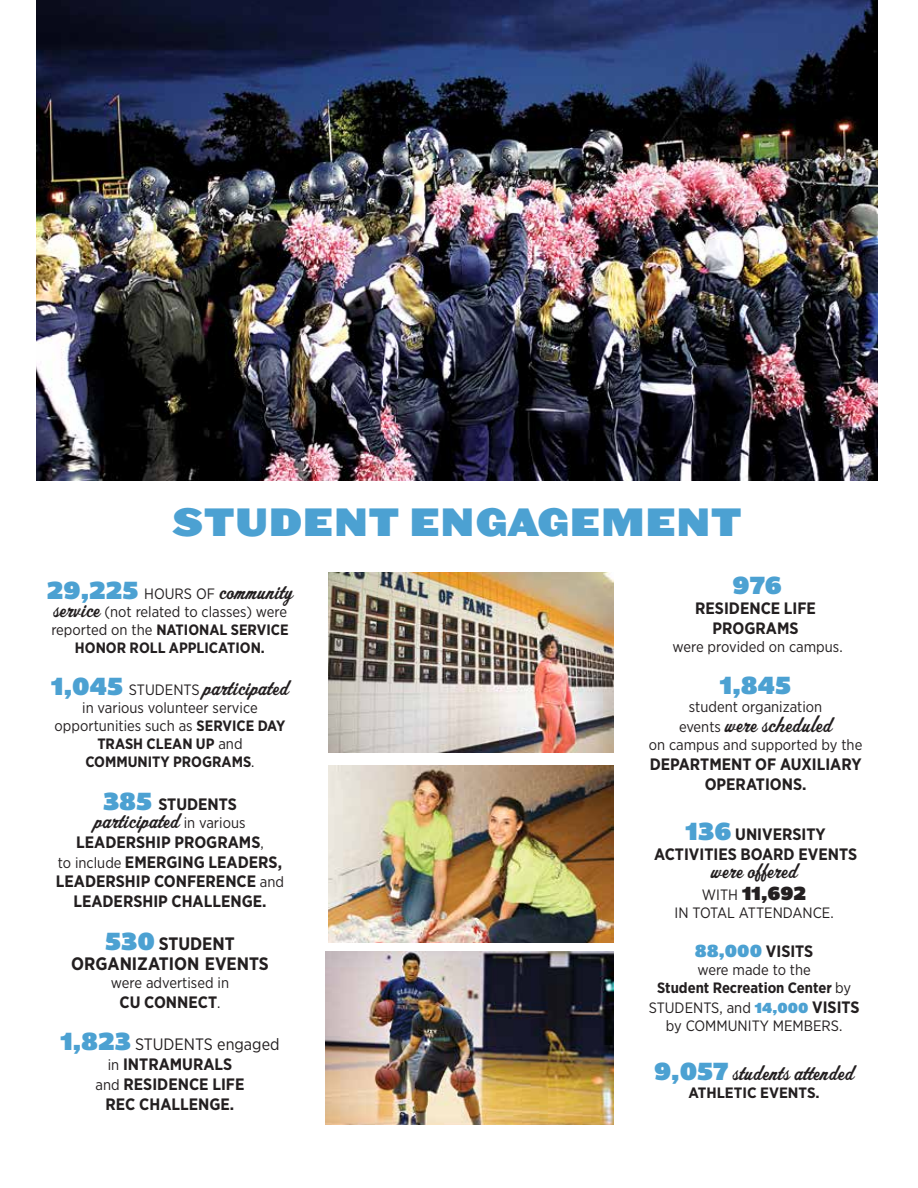
<style>
.page{position:relative;width:918px;height:1188px;background:#fff}
.page>*{position:absolute;margin:0;border:0;box-sizing:border-box;transform-origin:0 0}
.t1{font:900 37.5px "Leviathan";letter-spacing:.02em;color:#4ca1d2}
.t2{font:25.5px "Bemio";color:#4ca1d2}
.t3{font:22.5px "Spoleto";color:#231f20}
.t4{font:19.5px "Bemio";color:#231f20}
.t5{font:700 18px/20.2px "Gotham Narrow";color:#231f20}
.t6{font:18px "Bemio";color:#4ca1d2}
.t7{font:700 16.5px/19.8px "Gotham Narrow";color:#231f20}
.t8{font:16.5px "Gotham Narrow";color:#231f20}
.t9{font:15px/18px "Gotham Narrow";color:#231f20}
.t10{font:700 15px/18px "Gotham Narrow";color:#231f20;text-align:center}
.t11{font:700 15px "Gotham Narrow";color:#231f20;scale:1.04 1}
.s1{font-family:"Gotham Narrow";font-size:15px;color:#231f20}
.s2{font-family:"Gotham Narrow";font-size:15px}
.s3{font-family:"Spoleto";font-size:22.5px}
.s4{font-weight:700}
.s5{font-weight:400}
.s6{font-family:"Bemio";font-weight:400;font-size:25.5px;color:#4ca1d2}
.s7{font-family:"Gotham Narrow";font-weight:700;font-size:16.5px;color:#231f20}
.s8{font-weight:400;font-size:15px}
.s9{font-weight:700;font-size:16.5px}
.s10{font-family:"Gotham Narrow";font-size:16.5px;color:#231f20}
.s11{font-family:"Bemio";color:#4ca1d2}
.s12{font-family:"Bemio";font-size:25.5px;color:#4ca1d2}
</style>
<div class="page">
<img style="left:37px;top:0;width:840px;height:481px">
<img style="left:325px;top:952px;width:288px;height:173px">
<img style="left:328px;top:765px;width:285px;height:178px">
<img style="left:328px;top:573px;width:285px;height:180px">
<h1 class="t1" style="left:172px;top:491px;width:571px">STUDENT ENGAGEMENT</h1>
<h2 class="t2" style="left:733px;top:565px;width:51px">976</h2>
<p class="t7" style="left:695px;top:598px;width:11px">RESIDEN</p>
<h2 class="t2" style="left:47px;top:570px;width:118px">29,225 <span class="s1">hours</span></h2>
<h3 class="t3" style="left:196px;top:578px;width:99px"><span class="s2">o f</span> community</h3>
<p class="t9" style="left:51px;top:602px;width:237px"><span class="s3">service</span> (not related to classes) were reported on the <span class="s4">NATION</span></p>
<p class="t7" style="left:713px;top:598px;width:89px;text-align:right">CE LIFE<br>PROGRAMS</p>
<p class="t9" style="left:672px;top:637px;width:172px">were provided on campus.</p>
<h2 class="t2" style="left:720px;top:665px;width:73px">1,845</h2>
<p class="t9" style="left:689px;top:698px;width:135px">student organization</p>
<h3 class="t3" style="left:679px;top:711px;width:155px"><span class="s2">events</span> were scheduled</h3>
<p class="t9" style="left:649px;top:736px;width:215px">on campus and supported by the</p>
<p class="t7" style="left:650px;top:754px;width:83px">DEPARTMENT</p>
<p class="t10" style="left:209px;top:620px;width:38px">AL SERVI</p>
<p class="t10" style="left:271px;top:620px;width:18px">CE</p>
<p class="t10" style="left:75px;top:638px;width:11px">HONOR</p>
<p class="t10" style="left:130px;top:638px;width:107px">ROLL APPLICATION</p>
<p class="t10" style="left:261px;top:638px;width:5px">.</p>
<h2 class="t2" style="left:51px;top:666px;width:88px">1,045 <span class="s1">stud</span></h2>
<h3 class="t3" style="left:165px;top:674px;width:125px"><span class="s2">ents</span> participated</h3>
<p class="t9" style="left:55px;top:699px;width:205px;text-indent:28px">in various volunteer service opportunities such as <span class="s4">SERVI</span></p>
<p class="t10" style="left:237px;top:717px;width:50px">CE DAY</p>
<p class="t10" style="left:97px;top:735px;width:147px">TRASH CLEAN UP <span class="s5">and</span></p>
<p class="t10" style="left:85px;top:753px;width:171px">COMMUNITY PROGRAMS<span class="s5">.</span></p>
<p class="t7" style="left:103px;top:794px;width:95px"><span class="s6">385</span> STUDENTS</p>
<h3 class="t3" style="left:94px;top:807px;width:153px">participated <span class="s2">in various</span></h3>
<p class="t7" style="left:76px;top:832px;width:40px">LEADERS</p>
<p class="t7" style="left:145px;top:832px;width:41px">HIP PRO</p>
<p class="t7" style="left:705px;top:754px;width:158px;text-indent:51px">OF AUXILIARY<br>OPERATIONS</p>
<p class="t7" style="left:802px;top:774px;width:6px">.</p>
<p class="t7" style="left:686px;top:824px;width:60px"><span class="s6">136</span> UNIVERSIT</p>
<p class="t7" style="left:815px;top:824px;width:12px">Y</p>
<p class="t7" style="left:654px;top:844px;width:30px">ACTIVITIES</p>
<p class="t7" style="left:741px;top:844px;width:79px">BOARD EVENTS</p>
<h3 class="t3" style="left:711px;top:857px;width:88px">were offered</h3>
<h3 class="t4" style="left:702px;top:877px;width:106px"><span class="s2">wit h</span> 11,692</h3>
<p class="t9" style="left:675px;top:903px;width:28px">in total</p>
<p class="t9" style="left:739px;top:903px;width:45px">attendanc</p>
<p class="t9" style="left:822px;top:903px;width:13px">e.</p>
<p class="t6" style="left:695px;top:937px;width:90px">88,000 <span class="s7">VISITS</span></p>
<p class="t10" style="left:657px;top:961px;width:196px"><span class="s5">were made to the<br></span>STUDENT RECREATION CENTER <span class="s5">by</span></p>
<p class="t9" style="left:649px;top:998px;width:10px">stud</p>
<p class="t7" style="left:58px;top:832px;width:207px;text-indent:148px">GRAMS<span class="s8">, to include</span> EMERGING LEADERS</p>
<p class="t7" style="left:278px;top:852px;width:6px">,</p>
<p class="t7" style="left:56px;top:872px;width:40px">LEADERS</p>
<p class="t7" style="left:125px;top:872px;width:41px">HIP CONFEREN</p>
<p class="t9" style="left:237px;top:873px;width:49px"><span class="s9">CE</span> and</p>
<p class="t7" style="left:73px;top:891px;width:40px">LEADERS</p>
<p class="t7" style="left:142px;top:891px;width:126px">HIP CHALLENGE.</p>
<p class="t5" style="left:71px;top:933px;width:131px;text-indent:34px"><span class="s6">530</span> STUDENT<br>ORGANI ZATION</p>
<p class="t5" style="left:205px;top:953px;width:12px">EVENTS</p>
<p class="t9" style="left:111px;top:973px;width:120px">were advertised in</p>
<p class="t7" style="left:119px;top:992px;width:37px">CU CONNE</p>
<p class="t7" style="left:198px;top:992px;width:24px">CT<span class="s8">.</span></p>
<h2 class="t2" style="left:60px;top:1021px;width:95px">1,823 <span class="s10">Stud</span></h2>
<p class="t8" style="left:175px;top:1034px;width:20px">ents</p>
<p class="t8" style="left:217px;top:1034px;width:64px">engaged</p>
<p class="t7" style="left:108px;top:1054px;width:25px"><span class="s8">in</span> INTR</p>
<p class="t7" style="left:159px;top:1054px;width:74px">AMURALS</p>
<p class="t7" style="left:96px;top:1074px;width:39px"><span class="s8">and</span> RESIDEN</p>
<p class="t9" style="left:666px;top:998px;width:156px;text-indent:19px">ents, and <span class="s11">14,000</span> <span class="s9">VISITS </span>by communit</p>
<p class="t9" style="left:760px;top:1016px;width:84px">y members.</p>
<h3 class="t3" style="left:654px;top:1058px;width:202px"><span class="s12">9,057</span> students attended</h3>
<p class="t11" style="left:689px;top:1083px;width:79px">ATHLETIC EVENTS</p>
<p class="t11" style="left:816px;top:1083px;width:5px">.</p>
<p class="t7" style="left:106px;top:1074px;width:130px;text-indent:83px">CE LIFE<br>REC CHALLENGE.</p>
</div>
